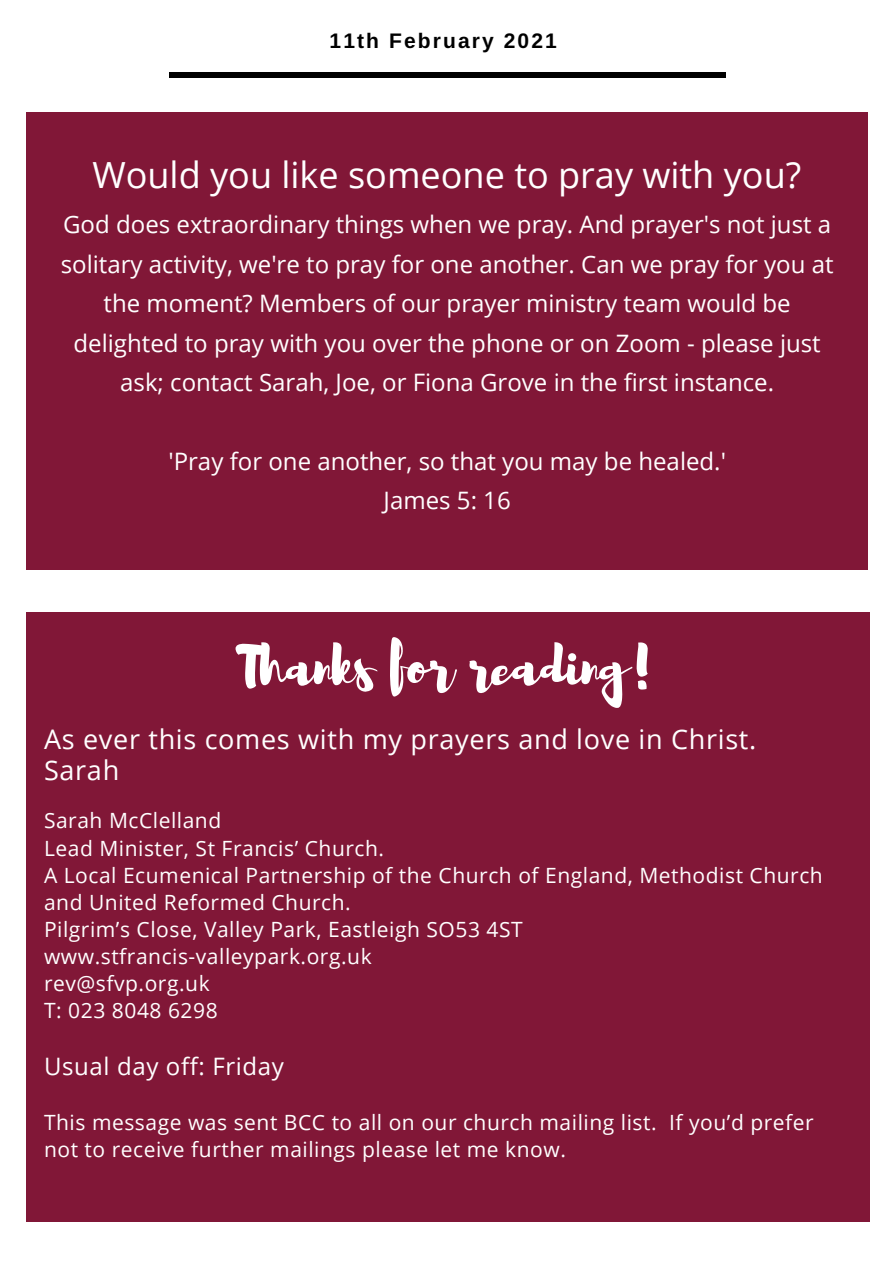
<style>
.page{position:relative;width:894px;height:1264px;background:#fff}
.page>*{position:absolute;margin:0;border:0;box-sizing:border-box;transform-origin:0 0}
.t1{font:54px "Brusher";color:#fff}
.t2{font:36px "Open Sans";color:#fff}
.t3{font:27px "Open Sans";letter-spacing:.025em;color:#fff}
.t4{font:24px/39.5px "Open Sans";color:#fff;text-align:center}
.t5{font:24px "Open Sans";letter-spacing:.025em;color:#fff}
.t6{font:21px/27px "Open Sans";letter-spacing:.025em;color:#fff}
.t7{font:700 21px "Arimo";letter-spacing:.1em;color:#000}
</style>
<div class="page">
<div style="left:169px;top:72px;width:556px;height:6px;background:#000"></div>
<div style="left:26px;top:612px;width:843px;height:609px;background:#811737"></div>
<div style="left:26px;top:112px;width:841px;height:457px;background:#811737"></div>
<p class="t7" style="left:329px;top:29px;width:229px">11th February 2021</p>
<p class="t2" style="left:92px;top:150px;width:710px">Would you like someone to pray with you?</p>
<p class="t4" style="left:61px;top:204px;width:774px">God does extraordinary things when we pray. And prayer's not just a solitary activity, we're to pray for one another. Can we pray for you at the moment? Members of our prayer ministry team would be delighted to pray with you over the phone or on Zoom - please just ask; contact Sarah, Joe, or Fiona Grove in the first instance.</p>
<p class="t4" style="left:168px;top:441px;width:559px">'Pray for one another, so that you may be healed.'</p>
<p class="t4" style="left:383px;top:480px;width:129px">James 5: 16</p>
<p class="t1" style="left:235px;top:631px;width:424px">Thanks for reading!</p>
<p class="t3" style="left:44px;top:719px;width:713px">As ever this comes with my prayers and love in Christ.</p>
<p class="t3" style="left:44px;top:751px;width:77px">Sarah</p>
<p class="t6" style="left:44px;top:806px;width:179px">Sarah McClelland</p>
<p class="t6" style="left:44px;top:833px;width:341px">Lead Minister, St Francis’ Church.</p>
<p class="t6" style="left:44px;top:860px;width:780px">A Local Ecumenical Partnership of the Church of England, Methodist Church and United Reformed Church.</p>
<p class="t6" style="left:44px;top:915px;width:480px">Pilgrim’s Close, Valley Park, Eastleigh SO53 4ST</p>
<p class="t6" style="left:44px;top:942px;width:329px">www.stfrancis-valleypark.org.uk</p>
<p class="t6" style="left:44px;top:969px;width:167px">rev@sfvp.org.uk</p>
<p class="t6" style="left:44px;top:996px;width:175px">T: 023 8048 6298</p>
<p class="t5" style="left:44px;top:1049px;width:241px">Usual day off: Friday</p>
<p class="t6" style="left:44px;top:1108px;width:771px">This message was sent BCC to all on our church mailing list. If you’d prefer not to receive further mailings please let me know.</p>
</div>
